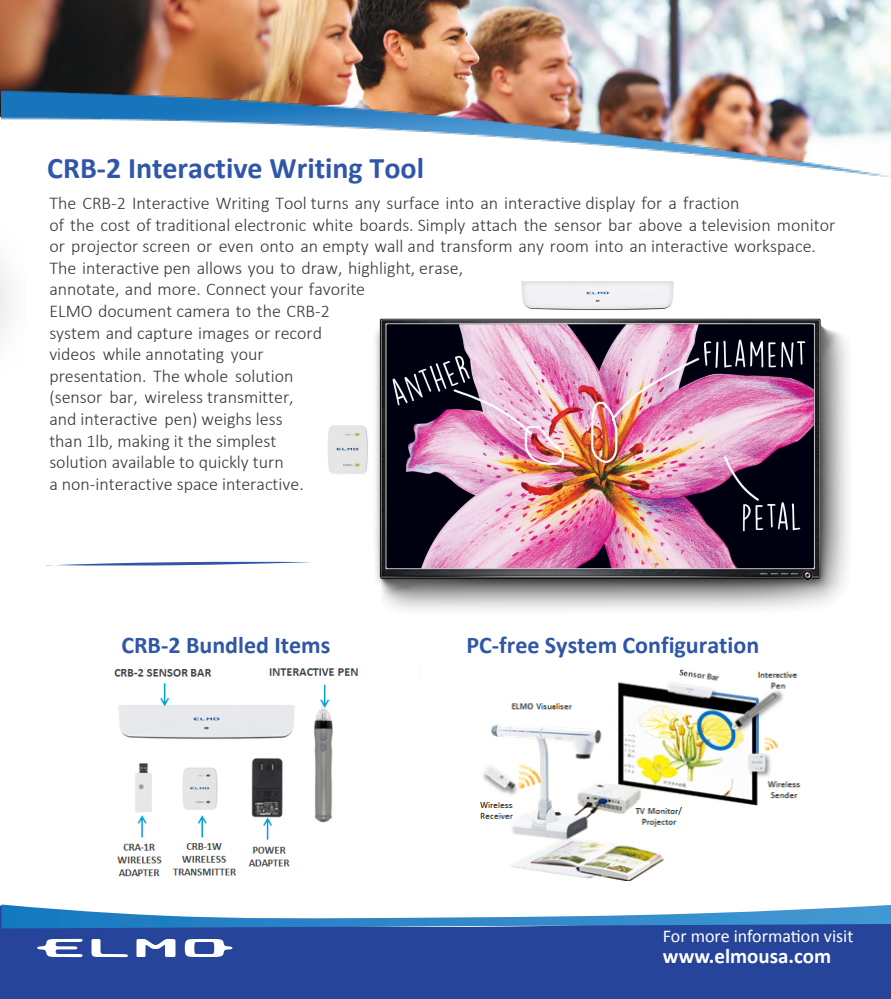
<style>
.page{position:relative;width:891px;height:999px;background:#fff}
.page>*{position:absolute;margin:0;border:0;box-sizing:border-box;transform-origin:0 0}
.t1{font:700 30px "Calibri";color:#3056a8}
.t2{font:700 24px "Calibri";color:#3056a8}
.t3{font:700 24px "Calibri";color:#3056a8}
.t4{font:700 21px "Calibri";color:#fff}
.t5{font:300 18px/21.6px "Calibri";color:#333738}
.t6{font:18px "Calibri";color:#fff}
</style>
<div class="page">
<div style="left:0;top:906px;width:891px;height:93px;background:#264499"></div>
<svg style="left:185px;top:939px;width:47px;height:18px"></svg>
<svg style="left:37px;top:939px;width:46px;height:18px"></svg>
<svg style="left:92px;top:939px;width:36px;height:18px"></svg>
<svg style="left:136px;top:939px;width:40px;height:19px"></svg>
<div style="left:63px;top:960px;width:205px;height:18px;background:#264499"></div>
<img style="left:0;top:0;width:891px;height:120px">
<img style="left:2px;top:92px;width:889px;height:85px">
<svg style="left:1px;top:904px;width:890px;height:25px"></svg>
<img style="left:328px;top:282px;width:520px;height:328px">
<img style="left:419px;top:668px;width:382px;height:213px">
<img style="left:114px;top:668px;width:245px;height:209px">
<svg style="left:46px;top:562px;width:265px;height:4px"></svg>
<h1 class="t1" style="left:47px;top:149px;width:378px">CRB-2 Interactive Writing Tool</h1>
<p class="t5" style="left:49px;top:192px;width:788px">The CRB-2 Interactive Writing Tool turns any surface into an interactive display for a fraction<br>of the cost of traditional electronic white boards. Simply attach the sensor bar above a television monitor or projector screen or even onto an empty wall and transform any room into an interactive workspace.<br>The interactive pen allows you to draw, highlight, erase,<br>annotate, and more. Connect your favorite<br>ELMO document camera to the CRB-2<br>system and capture images or record<br>videos while annotating your<br>presentation. The whole solution<br>(sensor bar, wireless transmitter,<br>and interactive pen) weighs less<br>than 1lb, making it the simplest<br>solution available to quickly turn<br>a non-interactive space interactive.</p>
<h2 class="t3" style="left:121px;top:629px;width:210px">CRB-2 Bundled Items</h2>
<h2 class="t2" style="left:466px;top:629px;width:294px">PC-free System Configuration</h2>
<p class="t6" style="left:663px;top:925px;width:192px">For more information visit</p>
<p class="t4" style="left:663px;top:943px;width:170px">www.elmousa.com</p>
</div>
